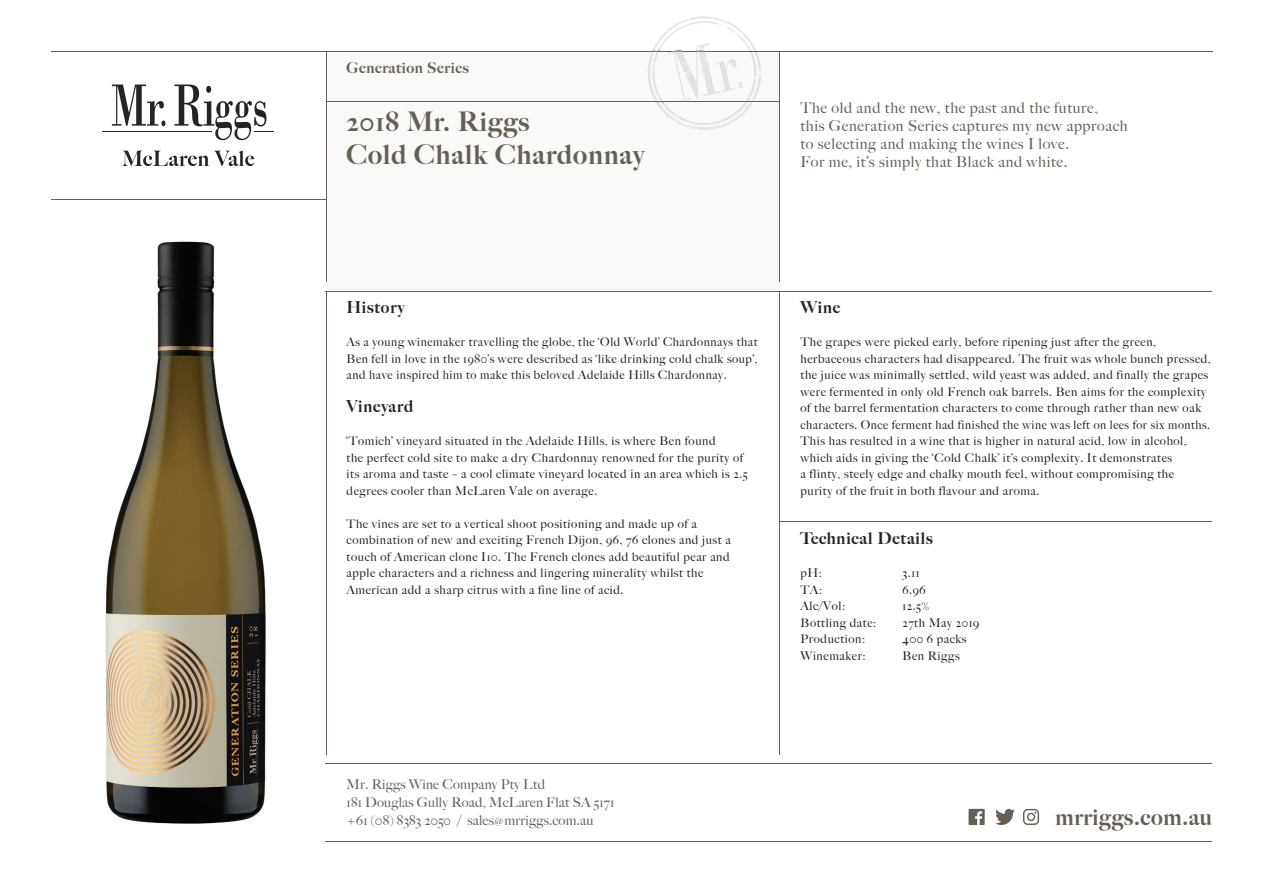
<style>
.page{position:relative;width:1263px;height:893px;background:#fff}
.page>*{position:absolute;margin:0;border:0;box-sizing:border-box;transform-origin:0 0}
.t1{font:900 27px/33px "Big Caslon FB";letter-spacing:.04em;color:#675f54}
.t2{font:900 22.5px "Big Caslon FB";letter-spacing:.03em;color:#675f54}
.t3{font:900 16.5px "Big Caslon FB";letter-spacing:.05em;color:#222427}
.t4{font:500 15px/18px "Big Caslon";letter-spacing:.04em;color:#675f54}
.t5{font:900 15px "Big Caslon FB";letter-spacing:.04em;color:#675f54}
.t6{font:500 13.5px/18px "Big Caslon";letter-spacing:.015em;color:#675f54}
.t7{font:500 12px/16.5px "Big Caslon";letter-spacing:.05em;color:#222427}
.s1{font-size:10.5px}
</style>
<div class="page">
<div style="left:326px;top:51px;width:454px;height:240px;background:#f9f9f8"></div>
<svg style="left:122px;top:151px;width:132px;height:15px"></svg>
<hr style="left:102px;top:131px;width:110px;height:1px;background:#222427">
<svg style="left:112px;top:85px;width:53px;height:41px"></svg>
<svg style="left:174px;top:85px;width:100px;height:55px"></svg>
<hr style="left:51px;top:51px;width:1161px;height:1px;background:#675f54">
<hr style="left:326px;top:841px;width:886px;height:1px;background:#675f54">
<hr style="left:326px;top:763px;width:886px;height:1px;background:#675f54">
<hr style="left:326px;top:291px;width:886px;height:1px;background:#675f54">
<hr style="left:779px;top:291px;width:1px;height:464px;background:#675f54">
<hr style="left:326px;top:291px;width:1px;height:464px;background:#675f54">
<hr style="left:779px;top:51px;width:1px;height:231px;background:#675f54">
<hr style="left:326px;top:51px;width:1px;height:231px;background:#675f54">
<hr style="left:326px;top:101px;width:453px;height:1px;background:#675f54">
<hr style="left:51px;top:200px;width:275px;height:1px;background:#675f54">
<svg style="left:678px;top:73px;width:83px;height:57px"></svg>
<svg style="left:968px;top:809px;width:17px;height:16px"></svg>
<svg style="left:1023px;top:809px;width:16px;height:16px"></svg>
<svg style="left:995px;top:809px;width:20px;height:16px"></svg>
<img style="left:105px;top:241px;width:161px;height:583px">
<hr style="left:779px;top:521px;width:433px;height:1px;background:#675f54">
<img style="left:657px;top:16px;width:46px;height:27px">
<img style="left:688px;top:48px;width:9px;height:33px">
<img style="left:737px;top:27px;width:20px;height:24px">
<p class="t5" style="left:347px;top:58px;width:124px">Generation Series</p>
<h1 class="t1" style="left:347px;top:105px;width:299px">2018 Mr. Riggs<br>Cold Chalk Chardonnay</h1>
<p class="t4" style="left:800px;top:98px;width:329px">The old and the new, the past and the future,<br>this Generation Series captures my new approach to selecting and making the wines I love.<br>For me, it’s simply that Black and white.</p>
<h3 class="t3" style="left:347px;top:298px;width:59px">History</h3>
<p class="t7" style="left:347px;top:333px;width:412px;text-align:justify">As a young winemaker travelling the globe, the ‘Old World’ Chardonnays that Ben fell in love in the 1980’s were described as ‘like drinking cold chalk soup’, and have inspired him to make this beloved Adelaide Hills Chardonnay.</p>
<h3 class="t3" style="left:347px;top:397px;width:68px">Vineyard</h3>
<p class="t7" style="left:347px;top:432px;width:402px">‘Tomich’ vineyard situated in the Adelaide Hills, is where Ben found<br>the perfect cold site to make a dry Chardonnay renowned for the purity of its aroma and taste – a cool climate vineyard located in an area which is 2.5 degrees cooler than McLaren Vale on average.</p>
<p class="t7" style="left:347px;top:515px;width:386px">The vines are set to a vertical shoot positioning and made up of a combination of new and exciting French Dijon, 96, 76 clones and just a touch of American clone I10. The French clones add beautiful pear and apple characters and a richness and lingering minerality whilst the American add a sharp citrus with a fine line of acid.</p>
<h3 class="t3" style="left:800px;top:298px;width:41px">Wine</h3>
<p class="t7" style="left:800px;top:333px;width:412px">The grapes were picked early, before ripening just after the green, herbaceous characters had disappeared. The fruit was whole bunch pressed, the juice was minimally settled, wild yeast was added, and finally the grapes were fermented in only old French oak barrels. Ben aims for the complexity of the barrel fermentation characters to come through rather than new oak characters. Once ferment had finished the wine was left on lees for six months.<br>This has resulted in a wine that is higher in natural acid, low in alcohol, which aids in giving the ‘Cold Chalk’ it’s complexity. It demonstrates<br>a flinty, steely edge and chalky mouth feel, without compromising the<br>purity of the fruit in both flavour and aroma.</p>
<h3 class="t3" style="left:800px;top:529px;width:134px">Technical Details</h3>
<p class="t7" style="left:800px;top:564px;width:23px">pH:</p>
<p class="t7" style="left:902px;top:564px;width:19px">3.11</p>
<p class="t7" style="left:800px;top:581px;width:23px">TA:</p>
<p class="t7" style="left:902px;top:581px;width:25px">6.96</p>
<p class="t7" style="left:800px;top:597px;width:46px">Alc/Vol:</p>
<p class="t7" style="left:902px;top:597px;width:28px">12.5%</p>
<p class="t7" style="left:800px;top:614px;width:77px">Bottling date:</p>
<p class="t7" style="left:902px;top:614px;width:78px">27th May 2019</p>
<p class="t7" style="left:800px;top:630px;width:66px">Production:</p>
<p class="t7" style="left:902px;top:630px;width:65px">400 6 packs</p>
<p class="t7" style="left:800px;top:647px;width:67px">Winemaker:</p>
<p class="t7" style="left:902px;top:647px;width:59px">Ben Riggs</p>
<p class="t6" style="left:347px;top:774px;width:269px">Mr. Riggs Wine Company Pty Ltd<br>181 Douglas Gully Road, McLaren Flat SA 5171 +61 (08) 8383 2050 / sales<span class="s1">@</span>mrriggs.com.au</p>
<h2 class="t2" style="left:1055px;top:804px;width:158px">mrriggs.com.au</h2>
</div>
